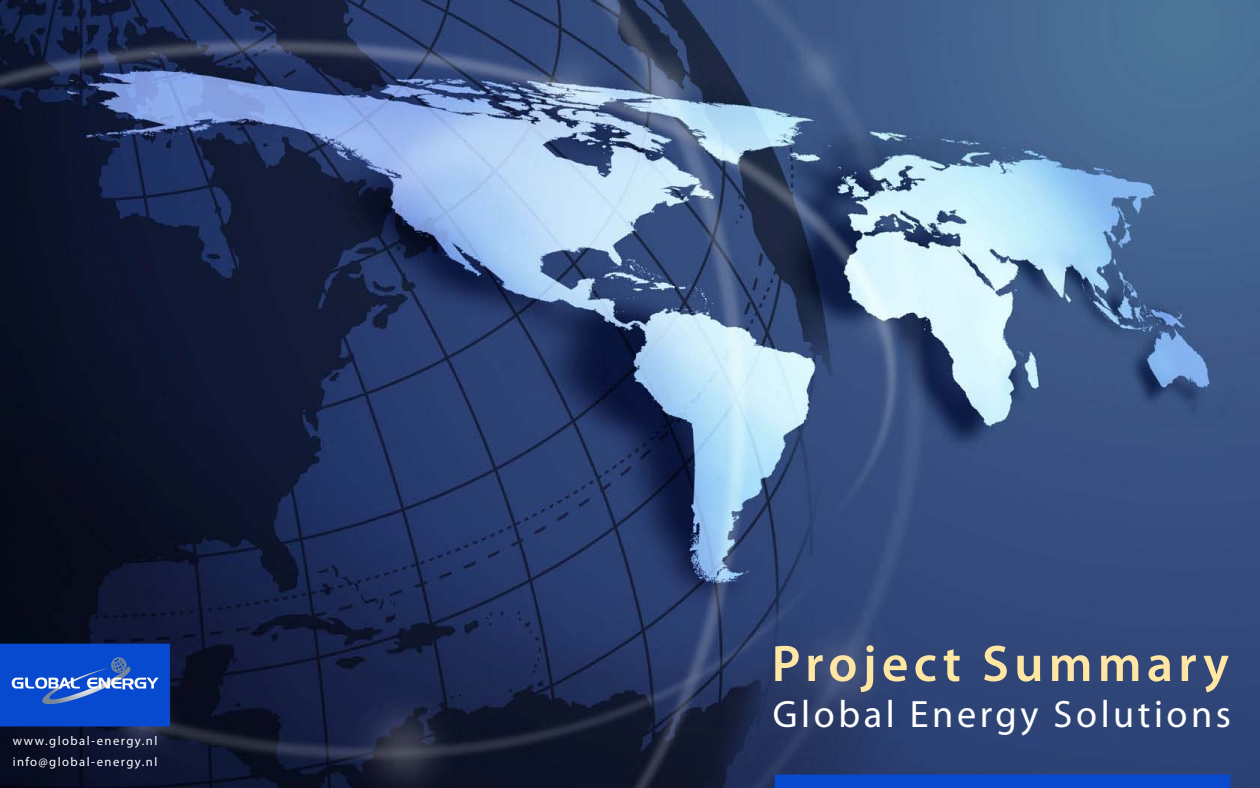
<style>
.page{position:relative;width:1260px;height:788px;background:#fff}
.page>*{position:absolute;margin:0;border:0;box-sizing:border-box;transform-origin:0 0}
.t1{font:600 51.75px "Myriad Pro";letter-spacing:.1em;color:#ffe6a3}
.t2{font:38.25px "Myriad";letter-spacing:.095em;color:#fff}
.t3{font:12.67px/21.5px "Myriad Pro";letter-spacing:.115em;color:#fff}
</style>
<div class="page">
<img style="left:0;top:0;width:1260px;height:787px">
<div style="left:0;top:644px;width:170px;height:82px;background:#074acf"></div>
<svg style="left:12px;top:657px;width:147px;height:48px"></svg>
<div style="left:775px;top:774px;width:455px;height:14px;background:#074acf"></div>
<p class="t3" style="left:13px;top:730px;width:146px">www.global-energy.nl info@global-energy.nl</p>
<h1 class="t1" style="left:772px;top:635px;width:459px">Project Summary</h1>
<h2 class="t2" style="left:773px;top:695px;width:460px">Global Energy Solutions</h2>
</div>
